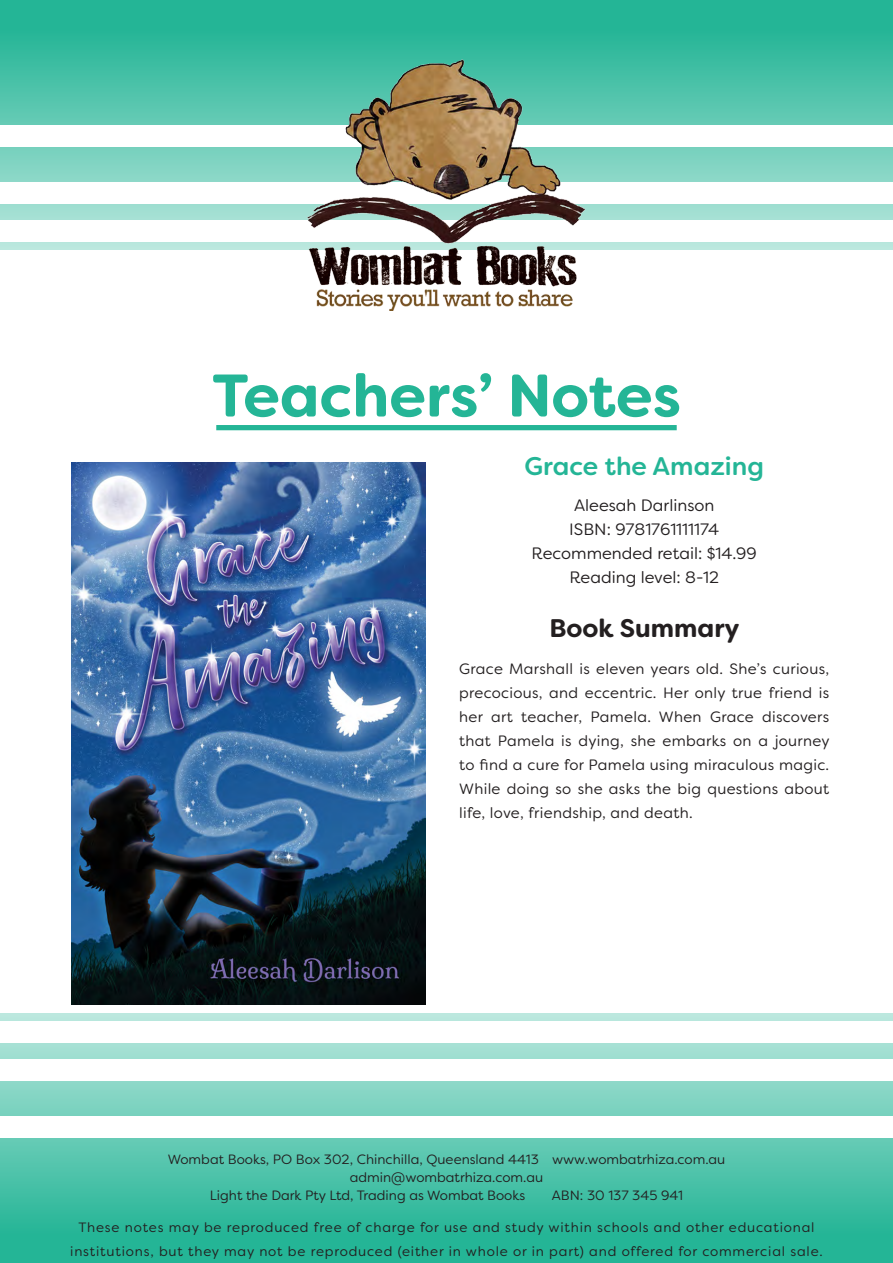
<style>
.page{position:relative;width:893px;height:1263px;background:#fff}
.page>*{position:absolute;margin:0;border:0;box-sizing:border-box;transform-origin:0 0}
.Media_Kit_Title{font:700 60px "Filson Soft";color:#24b596}
.Sub_Heading__Green{font:500 25.5px "Filson Soft";color:#24b596}
.Section_Heading__Black{font:700 25.5px "Filson Soft";color:#231f20}
.Body{font:16.5px/24px "Filson Soft";color:#231f20;text-align:center}
.Body-2{font:15px/24px "Filson Soft";letter-spacing:.02em;color:#231f20;text-align:justify}
.Body-3{font:13.5px/24px "Filson Soft";letter-spacing:.05em;color:#231f20;text-align:center}
.Body-4{font:13.5px "Filson Soft";color:#231f20}
</style>
<div class="page">
<div style="left:0;top:1139px;width:893px;height:124px;background:linear-gradient(to bottom,#63cab4,#19b191)"></div>
<div style="left:0;top:1081px;width:893px;height:34px;background:#83d5c3"></div>
<div style="left:0;top:1043px;width:893px;height:15px;background:#a3e0d3"></div>
<div style="left:0;top:1013px;width:893px;height:7px;background:#bbe8de"></div>
<div style="left:0;top:0;width:893px;height:124px;background:linear-gradient(to bottom,#18b190,#62c9b3)"></div>
<div style="left:0;top:147px;width:893px;height:35px;background:#82d4c3"></div>
<div style="left:0;top:205px;width:893px;height:15px;background:#a3dfd2"></div>
<div style="left:0;top:243px;width:893px;height:7px;background:#bae7de"></div>
<img style="left:303px;top:51px;width:287px;height:259px">
<div style="left:216px;top:425px;width:461px;height:5px;background:#24b596"></div>
<img style="left:72px;top:463px;width:354px;height:541px">
<p class="Media_Kit_Title" style="left:212px;top:357px;width:470px">Teachers’ Notes</p>
<p class="Sub_Heading__Green" style="left:524px;top:449px;width:241px">Grace the Amazing</p>
<p class="Body" style="left:532px;top:493px;width:227px">Aleesah Darlinson<br>ISBN: 9781761111174<br>Recommended retail: $14.99<br>Reading level: 8-12</p>
<p class="Section_Heading__Black" style="left:549px;top:612px;width:192px">Book Summary</p>
<p class="Body-2" style="left:459px;top:656px;width:372px">Grace Marshall is eleven years old. She’s curious, precocious, and eccentric. Her only true friend is her art teacher, Pamela. When Grace discovers that Pamela is dying, she embarks on a journey to find a cure for Pamela using miraculous magic.<br>While doing so she asks the big questions about life, love, friendship, and death.</p>
<p class="Body-4" style="left:168px;top:1150px;width:559px">Wombat Books, PO Box 302, Chinchilla, Queensland 4413 www.wombatrhiza.com.au</p>
<p class="Body-4" style="left:350px;top:1168px;width:195px">admin@wombatrhiza.com.au</p>
<p class="Body-4" style="left:210px;top:1186px;width:317px">Light the Dark Pty Ltd, Trading as Wombat Books</p>
<p class="Body-4" style="left:552px;top:1186px;width:133px">ABN: 30 137 345 941</p>
<p class="Body-3" style="left:70px;top:1215px;width:754px">These notes may be reproduced free of charge for use and study within schools and other educational institutions, but they may not be reproduced (either in whole or in part) and offered for commercial sale.</p>
</div>
